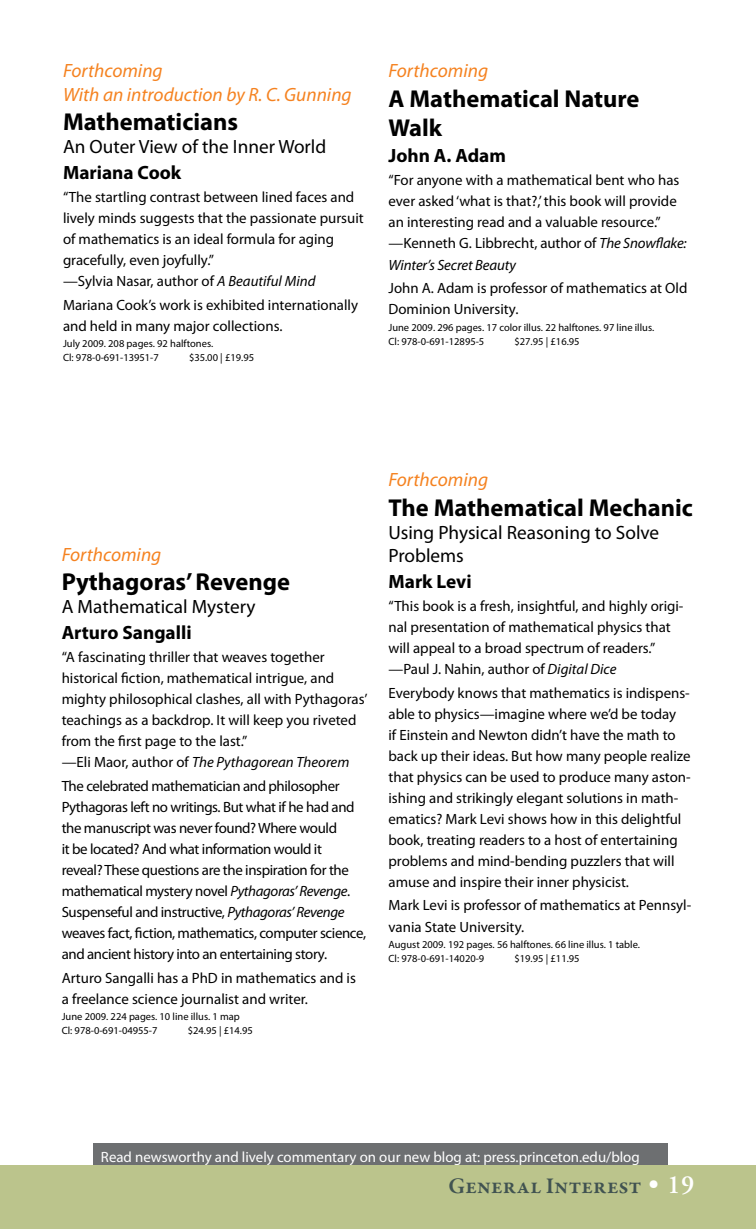
<style>
.page{position:relative;width:756px;height:1229px;background:#fff}
.page>*{position:absolute;margin:0;border:0;box-sizing:border-box;transform-origin:0 0}
.t1{font:700 24.5px/29.4px "Myriad Pro";color:#000}
.t2{font:600 22.75px "Garamond Premr Pro";letter-spacing:.005em;color:#415351}
.t3{font:19.25px/23.1px "Myriad Pro";color:#000}
.t4{font:italic 19.25px/23.1px "Myriad Pro";color:#f58220}
.t5{font:700 19.25px "Myriad Pro";color:#000}
.t6{font:14.88px/21px "Myriad Pro";color:#000}
.t7{font:14.88px/21px "Myriad Pro";letter-spacing:-.025em;color:#000}
.t8{font:14.88px "Myriad Pro";color:#fff}
.t9{font:10.5px/14px "Myriad Pro";color:#000}
.s1{font-style:italic}
.s2{font-family:"Adobe Garamond Pro";font-size:26.25px;color:#fff}
</style>
<div class="page">
<div style="left:93px;top:1143px;width:575px;height:28px;background:#6d6f71"></div>
<div style="left:0;top:1166px;width:756px;height:62px;background:#bbc48c"></div>
<p class="t4" style="left:63px;top:59px;width:290px">Forthcoming<br>With an introduction by R. C. Gunning</p>
<h1 class="t1" style="left:63px;top:106px;width:177px">Mathematicians</h1>
<p class="t3" style="left:63px;top:135px;width:265px">An Outer View of the Inner World</p>
<p class="t5" style="left:63px;top:160px;width:120px">Mariana Cook</p>
<p class="t6" style="left:63px;top:186px;width:302px">“The startling contrast between lined faces and lively minds suggests that the passionate pursuit of mathematics is an ideal formula for aging gracefully, even joyfully.”<br>—Sylvia Nasar, author of <span class="s1">A Beautiful Mind</span></p>
<p class="t6" style="left:63px;top:294px;width:297px">Mariana Cook’s work is exhibited internationally and held in many major collections.</p>
<p class="t9" style="left:63px;top:337px;width:152px">July 2009. 208 pages. 92 halftones.<br>Cl: 978-0-691-13951-7</p>
<p class="t9" style="left:189px;top:351px;width:67px">$35.00 | £19.95</p>
<p class="t4" style="left:388px;top:59px;width:101px">Forthcoming</p>
<h1 class="t1" style="left:388px;top:83px;width:253px">A Mathematical Nature<br>Walk</h1>
<p class="t5" style="left:388px;top:143px;width:119px">John A. Adam</p>
<p class="t6" style="left:388px;top:170px;width:300px">“For anyone with a mathematical bent who has ever asked ‘what is that?,’ this book will provide an interesting read and a valuable resource.” —Kenneth G. Libbrecht, author of <span class="s1">The Snowflake:<br>Winter’s Secret Beauty</span></p>
<p class="t6" style="left:388px;top:277px;width:300px">John A. Adam is professor of mathematics at Old<br>Dominion University.</p>
<p class="t9" style="left:388px;top:320px;width:267px">June 2009. 296 pages. 17 color illus. 22 halftones. 97 line illus.<br>Cl: 978-0-691-12895-5</p>
<p class="t9" style="left:514px;top:334px;width:67px">$27.95 | £16.95</p>
<p class="t4" style="left:62px;top:542px;width:101px">Forthcoming</p>
<h1 class="t1" style="left:62px;top:566px;width:230px">Pythagoras’ Revenge</h1>
<p class="t3" style="left:62px;top:595px;width:195px">A Mathematical Mystery</p>
<p class="t5" style="left:62px;top:620px;width:131px">Arturo Sangalli</p>
<p class="t6" style="left:62px;top:646px;width:307px">“A fascinating thriller that weaves together historical fiction, mathematical intrigue, and mighty philosophical clashes, all with Pythagoras’ teachings as a backdrop. It will keep you riveted from the first page to the last.”<br>—Eli Maor, author of <span class="s1">The Pythagorean Theorem</span></p>
<p class="t7" style="left:62px;top:775px;width:306px">The celebrated mathematician and philosopher Pythagoras left no writings. But what if he had and the manuscript was never found? Where would<br>it be located? And what information would it reveal? These questions are the inspiration for the mathematical mystery novel <span class="s1">Pythagoras’ Revenge</span>.<br>Suspenseful and instructive, <span class="s1">Pythagoras’ Revenge </span>weaves fact, fiction, mathematics, computer science, and ancient history into an entertaining story.</p>
<p class="t6" style="left:62px;top:966px;width:296px">Arturo Sangalli has a PhD in mathematics and is a freelance science journalist and writer.</p>
<p class="t9" style="left:62px;top:1009px;width:180px">June 2009. 224 pages. 10 line illus. 1 map<br>Cl: 978-0-691-04955-7</p>
<p class="t9" style="left:188px;top:1023px;width:67px">$24.95 | £14.95</p>
<p class="t4" style="left:388px;top:468px;width:101px">Forthcoming</p>
<h1 class="t1" style="left:388px;top:492px;width:306px">The Mathematical Mechanic</h1>
<p class="t3" style="left:388px;top:520px;width:272px">Using Physical Reasoning to Solve<br>Problems</p>
<p class="t5" style="left:388px;top:568px;width:85px">Mark Levi</p>
<p class="t6" style="left:388px;top:595px;width:297px">“This book is a fresh, insightful, and highly origi&shy;nal presentation of mathematical physics that will appeal to a broad spectrum of readers.” —Paul J. Nahin, author of <span class="s1">Digital Dice</span></p>
<p class="t6" style="left:388px;top:682px;width:304px">Everybody knows that mathematics is indispens&shy;able to physics—imagine where we’d be today<br>if Einstein and Newton didn’t have the math to back up their ideas. But how many people realize that physics can be used to produce many aston&shy;ishing and strikingly elegant solutions in math&shy;ematics? Mark Levi shows how in this delightful book, treating readers to a host of entertaining problems and mind-bending puzzlers that will amuse and inspire their inner physicist.</p>
<p class="t6" style="left:388px;top:894px;width:304px">Mark Levi is professor of mathematics at Pennsyl&shy;vania State University.</p>
<p class="t9" style="left:388px;top:937px;width:253px">August 2009. 192 pages. 56 halftones. 66 line illus. 1 table.<br>Cl: 978-0-691-14020-9</p>
<p class="t9" style="left:514px;top:951px;width:67px">$19.95 | £11.95</p>
<p class="t8" style="left:101px;top:1147px;width:540px">Read newsworthy and lively commentary on our new blog at: press.princeton.edu/blog</p>
<h2 class="t2" style="left:449px;top:1172px;width:248px">General Interest <span class="s2">• 19</span></h2>
</div>
